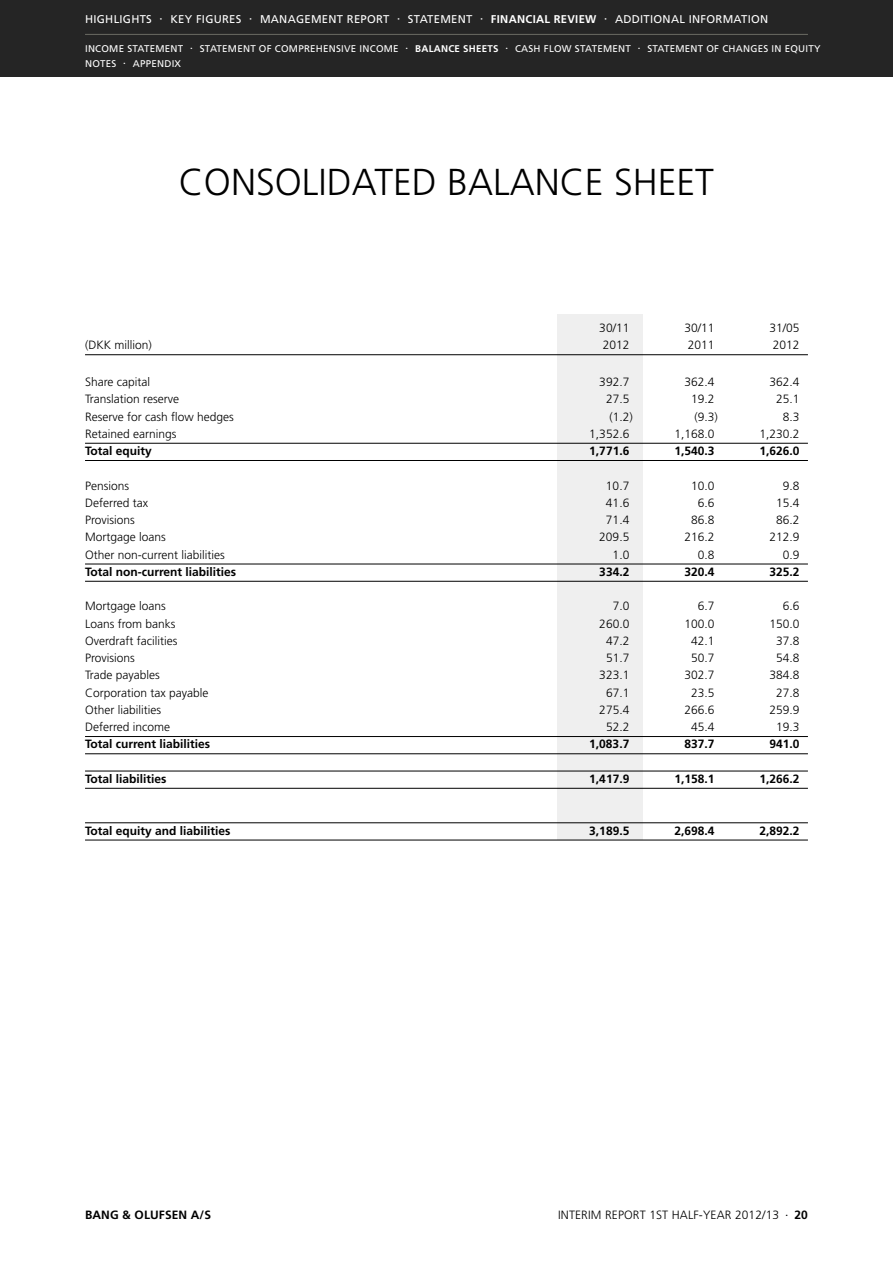
<style>
.page{position:relative;width:893px;height:1263px;background:#fff}
.page>*{position:absolute;margin:0;border:0;box-sizing:border-box;transform-origin:0 0}
.t1{font:300 37.5px "Frutiger LT Std";color:#000}
.t2{font:300 12px "Frutiger LT Std";color:#000}
.t3{font:700 12px "Frutiger LT Std";color:#000}
.t4{font:11.25px "Frutiger LT Std";letter-spacing:.025em;color:#fff}
.t5{font:9.75px/15px "Frutiger LT Std";letter-spacing:.025em;color:#fff}
.s1{font-size:13.5px}
.s2{font-weight:700}
.s3{font-size:12px}
.s4{font-weight:400}
</style>
<div class="page">
<div style="left:557px;top:315px;width:85px;height:525px;background:#efefef"></div>
<hr style="left:85px;top:354px;width:723px;height:1px;background:#000">
<hr style="left:85px;top:443px;width:723px;height:1px;background:#000">
<hr style="left:85px;top:460px;width:723px;height:1px;background:#000">
<hr style="left:85px;top:564px;width:723px;height:1px;background:#000">
<hr style="left:85px;top:581px;width:723px;height:1px;background:#000">
<hr style="left:85px;top:736px;width:723px;height:1px;background:#000">
<hr style="left:85px;top:753px;width:723px;height:1px;background:#000">
<hr style="left:85px;top:771px;width:723px;height:1px;background:#000">
<hr style="left:85px;top:788px;width:723px;height:1px;background:#000">
<hr style="left:85px;top:822px;width:723px;height:1px;background:#000">
<hr style="left:85px;top:840px;width:723px;height:1px;background:#000">
<div style="left:0;top:0;width:893px;height:77px;background:#252525"></div>
<hr style="left:85px;top:34px;width:723px;height:1px;background:#6b6b63">
<p class="t4" style="left:85px;top:13px;width:16px">HIGHLIGHTS</p>
<p class="t4" style="left:159px;top:13px;width:610px"><span class="s1">·</span> KEY FIGURES <span class="s1">·</span> MANAGEMENT REPORT <span class="s1">·</span> STATEMENT <span class="s1">·</span> <span class="s2">financial review</span> <span class="s1">·</span> ADDITIONAL INFORMATION</p>
<p class="t5" style="left:85px;top:41px;width:737px">INCOME STATEMENT <span class="s3">·</span> STATEMENT OF COMPREHENSIVE INCOME <span class="s3">·</span> <span class="s2">balance sh eets</span> <span class="s3">·</span> CASH FLOW STATEMENT <span class="s3">·</span> STATEMENT OF CHANGES IN EQUITY<br>NOTES <span class="s3">·</span> APPENDIX</p>
<h1 class="t1" style="left:179px;top:160px;width:537px">CONSOLIDATED BALANCE SH EET</h1>
<p class="t2" style="left:599px;top:321px;width:32px">30/11</p>
<p class="t2" style="left:684px;top:321px;width:32px">30/11</p>
<p class="t2" style="left:769px;top:321px;width:32px">31/05</p>
<p class="t2" style="left:85px;top:338px;width:68px">(DKK million)</p>
<p class="t2" style="left:603px;top:338px;width:28px">2012</p>
<p class="t2" style="left:688px;top:338px;width:28px">2011</p>
<p class="t2" style="left:773px;top:338px;width:28px">2012</p>
<p class="t2" style="left:85px;top:375px;width:67px">Share capital</p>
<p class="t2" style="left:599px;top:375px;width:32px">392.7</p>
<p class="t2" style="left:684px;top:375px;width:32px">362.4</p>
<p class="t2" style="left:769px;top:375px;width:32px">362.4</p>
<p class="t2" style="left:85px;top:392px;width:96px">Translation reserve</p>
<p class="t2" style="left:606px;top:392px;width:25px">27.5</p>
<p class="t2" style="left:691px;top:392px;width:25px">19.2</p>
<p class="t2" style="left:776px;top:392px;width:25px">25.1</p>
<p class="t2" style="left:85px;top:410px;width:150px">Reserve for cash flow hedges</p>
<p class="t2" style="left:609px;top:410px;width:25px">(1.2)</p>
<p class="t2" style="left:694px;top:410px;width:25px">(9.3)</p>
<p class="t2" style="left:783px;top:410px;width:18px">8.3</p>
<p class="t2" style="left:85px;top:427px;width:93px">Retained earnings</p>
<p class="t2" style="left:589px;top:427px;width:42px">1,352.6</p>
<p class="t2" style="left:674px;top:427px;width:42px">1,168.0</p>
<p class="t2" style="left:759px;top:427px;width:42px">1,230.2</p>
<p class="t3" style="left:85px;top:444px;width:68px">Total equity</p>
<p class="t3" style="left:589px;top:444px;width:42px">1,771.6</p>
<p class="t3" style="left:674px;top:444px;width:42px">1,540.3</p>
<p class="t3" style="left:759px;top:444px;width:42px">1,626.0</p>
<p class="t2" style="left:85px;top:479px;width:46px">Pensions</p>
<p class="t2" style="left:606px;top:479px;width:25px">10.7</p>
<p class="t2" style="left:691px;top:479px;width:25px">10.0</p>
<p class="t2" style="left:783px;top:479px;width:18px">9.8</p>
<p class="t2" style="left:85px;top:496px;width:65px">Deferred tax</p>
<p class="t2" style="left:606px;top:496px;width:25px">41.6</p>
<p class="t2" style="left:698px;top:496px;width:18px">6.6</p>
<p class="t2" style="left:776px;top:496px;width:25px">15.4</p>
<p class="t2" style="left:85px;top:513px;width:51px">Provisions</p>
<p class="t2" style="left:606px;top:513px;width:25px">71.4</p>
<p class="t2" style="left:691px;top:513px;width:25px">86.8</p>
<p class="t2" style="left:776px;top:513px;width:25px">86.2</p>
<p class="t2" style="left:85px;top:530px;width:82px">Mortgage loans</p>
<p class="t2" style="left:599px;top:530px;width:32px">209.5</p>
<p class="t2" style="left:684px;top:530px;width:32px">216.2</p>
<p class="t2" style="left:769px;top:530px;width:32px">212.9</p>
<p class="t2" style="left:85px;top:548px;width:141px">Other non-current liabilities</p>
<p class="t2" style="left:613px;top:548px;width:18px">1.0</p>
<p class="t2" style="left:698px;top:548px;width:18px">0.8</p>
<p class="t2" style="left:783px;top:548px;width:18px">0.9</p>
<p class="t3" style="left:85px;top:565px;width:153px">Total non-current liabilities</p>
<p class="t3" style="left:599px;top:565px;width:32px">334.2</p>
<p class="t3" style="left:684px;top:565px;width:32px">320.4</p>
<p class="t3" style="left:769px;top:565px;width:32px">325.2</p>
<p class="t2" style="left:85px;top:599px;width:82px">Mortgage loans</p>
<p class="t2" style="left:613px;top:599px;width:18px">7.0</p>
<p class="t2" style="left:698px;top:599px;width:18px">6.7</p>
<p class="t2" style="left:783px;top:599px;width:18px">6.6</p>
<p class="t2" style="left:85px;top:617px;width:92px">Loans from banks</p>
<p class="t2" style="left:599px;top:617px;width:32px">260.0</p>
<p class="t2" style="left:684px;top:617px;width:32px">100.0</p>
<p class="t2" style="left:769px;top:617px;width:32px">150.0</p>
<p class="t2" style="left:85px;top:634px;width:94px">Overdraft facilities</p>
<p class="t2" style="left:606px;top:634px;width:25px">47.2</p>
<p class="t2" style="left:691px;top:634px;width:25px">42.1</p>
<p class="t2" style="left:776px;top:634px;width:25px">37.8</p>
<p class="t2" style="left:85px;top:651px;width:51px">Provisions</p>
<p class="t2" style="left:606px;top:651px;width:25px">51.7</p>
<p class="t2" style="left:691px;top:651px;width:25px">50.7</p>
<p class="t2" style="left:776px;top:651px;width:25px">54.8</p>
<p class="t2" style="left:85px;top:668px;width:76px">Trade payables</p>
<p class="t2" style="left:599px;top:668px;width:32px">323.1</p>
<p class="t2" style="left:684px;top:668px;width:32px">302.7</p>
<p class="t2" style="left:769px;top:668px;width:32px">384.8</p>
<p class="t2" style="left:85px;top:686px;width:125px">Corporation tax payable</p>
<p class="t2" style="left:606px;top:686px;width:25px">67.1</p>
<p class="t2" style="left:691px;top:686px;width:25px">23.5</p>
<p class="t2" style="left:776px;top:686px;width:25px">27.8</p>
<p class="t2" style="left:85px;top:703px;width:77px">Other liabilities</p>
<p class="t2" style="left:599px;top:703px;width:32px">275.4</p>
<p class="t2" style="left:684px;top:703px;width:32px">266.6</p>
<p class="t2" style="left:769px;top:703px;width:32px">259.9</p>
<p class="t2" style="left:85px;top:720px;width:87px">Deferred income</p>
<p class="t2" style="left:606px;top:720px;width:25px">52.2</p>
<p class="t2" style="left:691px;top:720px;width:25px">45.4</p>
<p class="t2" style="left:776px;top:720px;width:25px">19.3</p>
<p class="t3" style="left:85px;top:737px;width:127px">Total current liabilities</p>
<p class="t3" style="left:589px;top:737px;width:42px">1,083.7</p>
<p class="t3" style="left:684px;top:737px;width:32px">837.7</p>
<p class="t3" style="left:769px;top:737px;width:32px">941.0</p>
<p class="t3" style="left:85px;top:772px;width:83px">Total liabilities</p>
<p class="t3" style="left:589px;top:772px;width:42px">1,417.9</p>
<p class="t3" style="left:674px;top:772px;width:42px">1,158.1</p>
<p class="t3" style="left:759px;top:772px;width:42px">1,266.2</p>
<p class="t3" style="left:85px;top:823px;width:147px">Total equity and liabilities</p>
<p class="t3" style="left:589px;top:823px;width:42px">3,189.5</p>
<p class="t3" style="left:674px;top:823px;width:42px">2,698.4</p>
<p class="t3" style="left:759px;top:823px;width:42px">2,892.2</p>
<p class="t3" style="left:85px;top:1208px;width:124px">Bang &amp; Olufsen A/S</p>
<p class="t2" style="left:558px;top:1208px;width:11px">inter</p>
<p class="t2" style="left:588px;top:1208px;width:25px">im report</p>
<p class="t2" style="left:649px;top:1208px;width:160px">1st half-year 2012/13 <span class="s4">·</span> <span class="s2">20</span></p>
</div>
